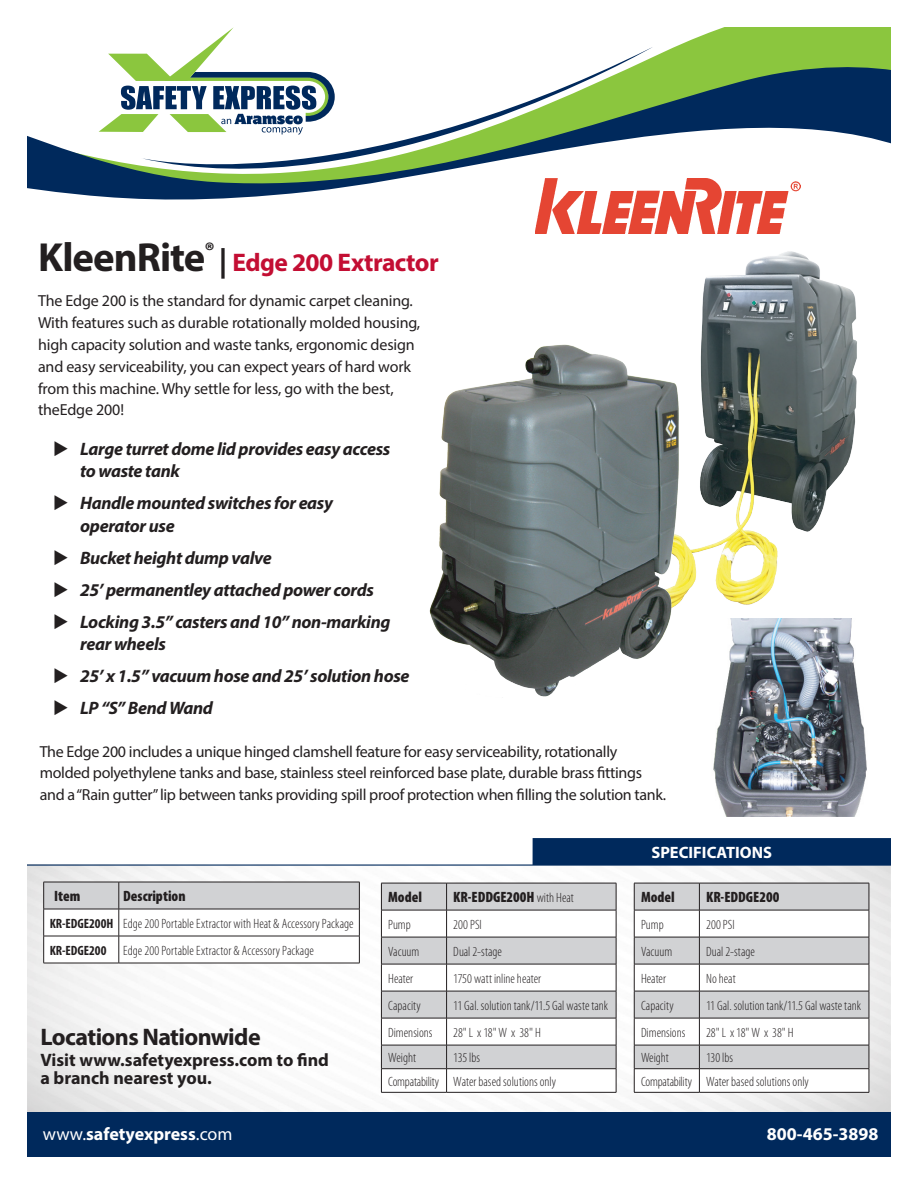
<style>
.page{position:relative;width:918px;height:1188px;background:#fff}
.page>*{position:absolute;margin:0;border:0;box-sizing:border-box;transform-origin:0 0}
.SUBHEAD_2_-_21_Black{font:700 25.5px "Myriad Pro";letter-spacing:-.025em;color:#c30e33}
.FOOTER_-_Headline{font:700 24px "Myriad Pro";letter-spacing:-.025em;color:#231f20}
.t1{font:italic 700 18px/22.5px "Myriad Pro";letter-spacing:-.02em;color:#231f20}
.FOOTER_-_Subline_-_M{font:700 18px/18px "Myriad Pro";color:#231f20}
.t2{font:700 18px "Myriad Pro";color:#fff}
.t3{font:700 16.5px "Myriad Pro";color:#fff}
.t4{font:16.05px "Myriad Pro";letter-spacing:-.02em;color:#231f20}
.BOX_-_header_1_-_10{font:900 condensed 15px "Myriad Pro";color:#231f20}
.BOX_-_specifications{font:300 condensed 13.5px "Myriad Pro";color:#231f20}
.BOX_-_description_te{font:300 condensed 13.5px "Myriad Pro";letter-spacing:.005em;color:#231f20}
.BOX_-_item___-_9_9{font:700 condensed 13.5px "Myriad Pro";color:#231f20}
.s1{font-size:40.8px;color:#231f20}
.s2{font-size:30.6px;color:#231f20}
.s3{font-weight:300;font-size:13.5px}
.s4{font-weight:400}
</style>
<div class="page">
<img style="left:27px;top:864px;width:864px;height:248px">
<div style="left:533px;top:838px;width:358px;height:27px;background:#00295c"></div>
<hr style="left:27px;top:865px;width:864px;height:1px;background:#00295c">
<svg style="left:381px;top:883px;width:236px;height:209px"></svg>
<hr style="left:381px;top:1092px;width:66px;height:1px;background:#231f20">
<hr style="left:447px;top:1092px;width:169px;height:1px;background:#231f20">
<svg style="left:43px;top:882px;width:317px;height:81px"></svg>
<hr style="left:44px;top:963px;width:75px;height:1px;background:#231f20">
<hr style="left:119px;top:963px;width:241px;height:1px;background:#231f20">
<svg style="left:27px;top:27px;width:864px;height:207px"></svg>
<div style="left:27px;top:1112px;width:864px;height:44px;background:#00295c"></div>
<svg style="left:99px;top:27px;width:236px;height:108px"></svg>
<img style="left:536px;top:179px;width:264px;height:55px">
<img style="left:702px;top:251px;width:155px;height:354px">
<img style="left:429px;top:329px;width:273px;height:368px">
<img style="left:713px;top:618px;width:154px;height:199px">
<svg style="left:634px;top:883px;width:236px;height:209px"></svg>
<hr style="left:634px;top:1092px;width:65px;height:1px;background:#231f20">
<hr style="left:699px;top:1092px;width:170px;height:1px;background:#231f20">
<p class="SUBHEAD_2_-_21_Black" style="left:38px;top:246px;width:402px"><span class="s1">KleenRite</span><sup>®</sup> <span class="s2">|</span> Edge 200 Extractor</p>
<p class="t4" style="left:38px;top:291px;width:376px">The Edge 200 is the standard for dynamic carpet cleaning.</p>
<p class="t4" style="left:38px;top:313px;width:384px">With features such as durable rotationally molded housing,</p>
<p class="t4" style="left:38px;top:335px;width:378px">high capacity solution and waste tanks, ergonomic design</p>
<p class="t4" style="left:38px;top:357px;width:374px">and easy serviceability, you can expect years of hard work</p>
<p class="t4" style="left:38px;top:378px;width:357px">from this machine. Why settle for less, go with the best,</p>
<p class="t4" style="left:38px;top:400px;width:87px">theEdge 200!</p>
<p class="t1" style="left:80px;top:437px;width:312px">Large turret dome lid provides easy access to waste tank</p>
<p class="t1" style="left:80px;top:492px;width:254px">Handle mounted switches for easy operator use</p>
<p class="t1" style="left:80px;top:546px;width:193px">Bucket height dump valve</p>
<p class="t1" style="left:80px;top:578px;width:295px">25’ permanentley attached power cords</p>
<p class="t1" style="left:80px;top:610px;width:312px">Locking 3.5” casters and 10” non-marking rear wheels</p>
<p class="t1" style="left:80px;top:664px;width:331px">25’ x 1.5” vacuum hose and 25’ solution hose</p>
<p class="t1" style="left:80px;top:696px;width:134px">LP “S” Bend Wand</p>
<p class="t4" style="left:40px;top:741px;width:579px">The Edge 200 includes a unique hinged clamshell feature for easy serviceability, rotationally</p>
<p class="t4" style="left:40px;top:763px;width:604px">molded polyethylene tanks and base, stainless steel reinforced base plate, durable brass fittings</p>
<p class="t4" style="left:40px;top:785px;width:628px">and a “Rain gutter” lip between tanks providing spill proof protection when filling the solution tank.</p>
<p class="BOX_-_header_1_-_10" style="left:54px;top:886px;width:28px">Item</p>
<p class="BOX_-_header_1_-_10" style="left:123px;top:886px;width:64px">Description</p>
<p class="BOX_-_item___-_9_9" style="left:50px;top:915px;width:65px">KR-EDGE200H</p>
<p class="BOX_-_description_te" style="left:123px;top:915px;width:232px">Edge 200 Portable Extractor with Heat &amp; Accessory Package</p>
<p class="BOX_-_item___-_9_9" style="left:50px;top:942px;width:58px">KR-EDGE200</p>
<p class="BOX_-_description_te" style="left:123px;top:942px;width:192px">Edge 200 Portable Extractor &amp; Accessory Package</p>
<p class="FOOTER_-_Headline" style="left:40px;top:1021px;width:222px">Locations Nationwide</p>
<p class="FOOTER_-_Subline_-_M" style="left:40px;top:1050px;width:290px">Visit www.safetyexpress.com to find a branch nearest you.</p>
<p class="BOX_-_header_1_-_10" style="left:388px;top:888px;width:35px">Model</p>
<p class="BOX_-_header_1_-_10" style="left:453px;top:888px;width:122px">KR-EDDGE200H <span class="s3">with Heat</span></p>
<p class="BOX_-_specifications" style="left:388px;top:916px;width:24px">Pump</p>
<p class="BOX_-_specifications" style="left:453px;top:916px;width:30px">200 PSI</p>
<p class="BOX_-_specifications" style="left:388px;top:943px;width:33px">Vacuum</p>
<p class="BOX_-_specifications" style="left:453px;top:943px;width:50px">Dual 2-stage</p>
<p class="BOX_-_specifications" style="left:388px;top:970px;width:26px">Heater</p>
<p class="BOX_-_specifications" style="left:453px;top:970px;width:89px">1750 watt inline heater</p>
<p class="BOX_-_specifications" style="left:388px;top:997px;width:34px">Capacity</p>
<p class="BOX_-_specifications" style="left:453px;top:997px;width:156px">11 Gal. solution tank/11.5 Gal waste tank</p>
<p class="BOX_-_specifications" style="left:388px;top:1024px;width:46px">Dimensions</p>
<p class="BOX_-_specifications" style="left:453px;top:1024px;width:89px">28" L x 18" W x 38" H</p>
<p class="BOX_-_specifications" style="left:388px;top:1050px;width:29px">Weight</p>
<p class="BOX_-_specifications" style="left:453px;top:1050px;width:28px">135 lbs</p>
<p class="BOX_-_specifications" style="left:388px;top:1073px;width:53px">Compatability</p>
<p class="BOX_-_specifications" style="left:453px;top:1073px;width:104px">Water based solutions only</p>
<p class="t3" style="left:651px;top:842px;width:122px">SPECIFICATIONS</p>
<p class="BOX_-_header_1_-_10" style="left:641px;top:888px;width:35px">Model</p>
<p class="BOX_-_header_1_-_10" style="left:706px;top:888px;width:75px">KR-EDDGE200</p>
<p class="BOX_-_specifications" style="left:641px;top:916px;width:24px">Pump</p>
<p class="BOX_-_specifications" style="left:706px;top:916px;width:30px">200 PSI</p>
<p class="BOX_-_specifications" style="left:641px;top:943px;width:33px">Vacuum</p>
<p class="BOX_-_specifications" style="left:706px;top:943px;width:50px">Dual 2-stage</p>
<p class="BOX_-_specifications" style="left:641px;top:970px;width:26px">Heater</p>
<p class="BOX_-_specifications" style="left:706px;top:970px;width:31px">No heat</p>
<p class="BOX_-_specifications" style="left:641px;top:997px;width:34px">Capacity</p>
<p class="BOX_-_specifications" style="left:706px;top:997px;width:156px">11 Gal. solution tank/11.5 Gal waste tank</p>
<p class="BOX_-_specifications" style="left:641px;top:1024px;width:46px">Dimensions</p>
<p class="BOX_-_specifications" style="left:706px;top:1024px;width:89px">28" L x 18" W x 38" H</p>
<p class="BOX_-_specifications" style="left:641px;top:1050px;width:29px">Weight</p>
<p class="BOX_-_specifications" style="left:706px;top:1050px;width:29px">130 lbs</p>
<p class="BOX_-_specifications" style="left:641px;top:1073px;width:53px">Compatability</p>
<p class="BOX_-_specifications" style="left:706px;top:1073px;width:104px">Water based solutions only</p>
<p class="t2" style="left:43px;top:1123px;width:191px"><span class="s4">www.</span>safetyexpress<span class="s4">.com</span></p>
<p class="t2" style="left:767px;top:1123px;width:113px">800-465-3898</p>
</div>
